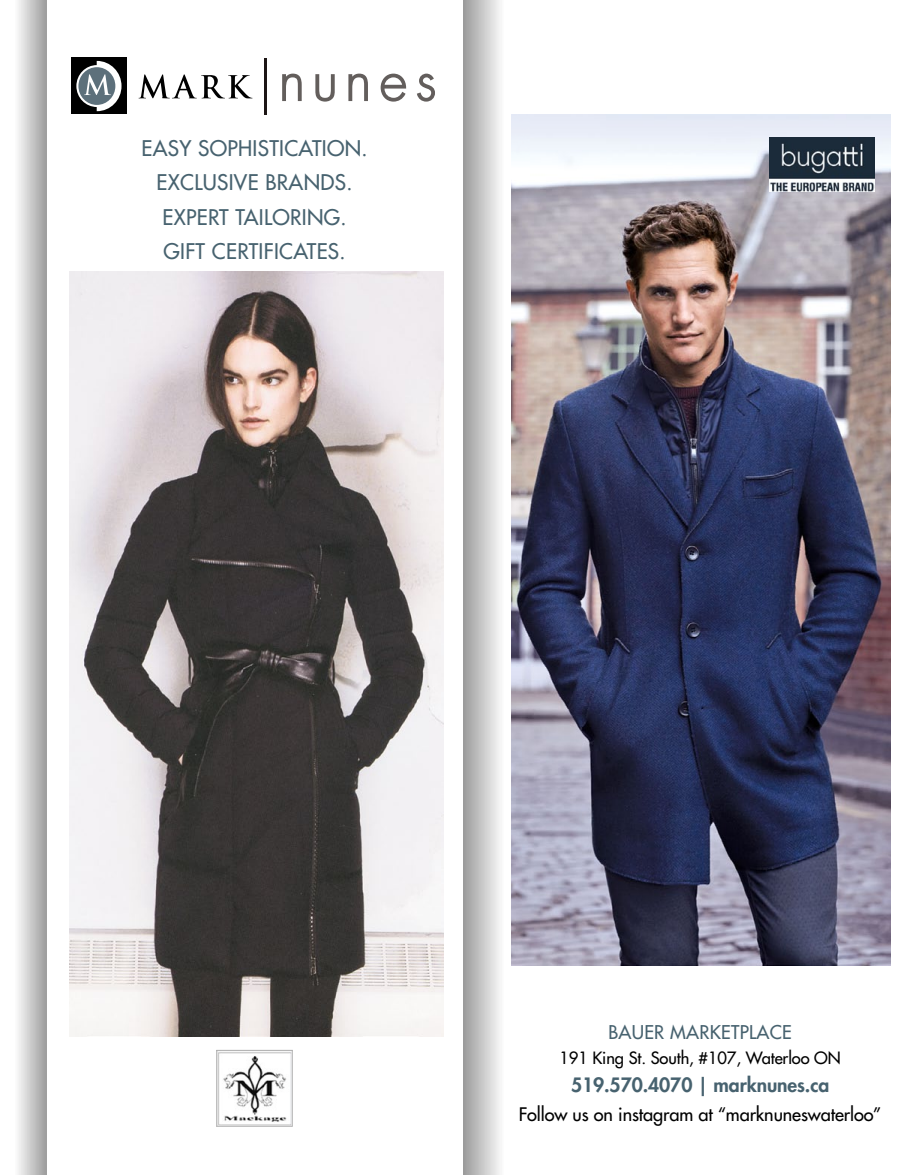
<style>
.page{position:relative;width:918px;height:1175px;background:#fff}
.page>*{position:absolute;margin:0;border:0;box-sizing:border-box;transform-origin:0 0}
.t1{font:500 21px/34.5px "Futura Std";letter-spacing:.015em;color:#47626f;text-align:center}
.t2{font:800 19.2px "Futura Std";letter-spacing:-.005em;color:#47626f}
.t3{font:500 18.45px "Futura Std";letter-spacing:.015em;color:#47626f}
.t4{font:500 18.15px "Futura Std";letter-spacing:-.005em;color:#000}
.t5{font:500 16.5px "Futura Std";letter-spacing:-.005em;color:#000}
</style>
<div class="page">
<img style="left:511px;top:114px;width:380px;height:851px">
<img style="left:511px;top:114px;width:18px;height:65px">
<img style="left:769px;top:138px;width:105px;height:54px">
<hr style="left:264px;top:58px;width:3px;height:57px;background:#1d1615">
<svg style="left:282px;top:74px;width:20px;height:27px"></svg>
<svg style="left:315px;top:74px;width:20px;height:28px"></svg>
<svg style="left:348px;top:74px;width:20px;height:27px"></svg>
<svg style="left:381px;top:74px;width:25px;height:28px"></svg>
<svg style="left:417px;top:74px;width:18px;height:28px"></svg>
<svg style="left:139px;top:74px;width:113px;height:24px"></svg>
<div style="left:71px;top:57px;width:56px;height:57px;background:#000"></div>
<svg style="left:76px;top:65px;width:41px;height:42px"></svg>
<div style="left:78px;top:67px;width:37px;height:38px;background:#5d707b;border-radius:50%"></div>
<svg style="left:84px;top:61px;width:38px;height:50px"></svg>
<img style="left:218px;top:1052px;width:73px;height:72px">
<div style="left:216px;top:1050px;width:77px;height:76px;border:1px solid #b3b3b3"></div>
<img style="left:70px;top:272px;width:373px;height:764px">
<p class="t1" style="left:141px;top:131px;width:228px">EASY SOPHISTICATION.<br>EXCLUSIVE BRANDS.<br>EXPERT TAILORING.<br>GIFT CERTIFICATES.</p>
<p class="t3" style="left:608px;top:1021px;width:185px">BAUER MARKETPLACE</p>
<p class="t5" style="left:559px;top:1048px;width:283px">191 KING ST. SOUTH, #107, WATERLOO ON</p>
<p class="t2" style="left:571px;top:1073px;width:260px">519.570.4070 | marknunes.ca</p>
<p class="t4" style="left:519px;top:1102px;width:364px">FOLLOW US ON INSTAGRAM AT “MARKNUNESWATERLOO”</p>
</div>
